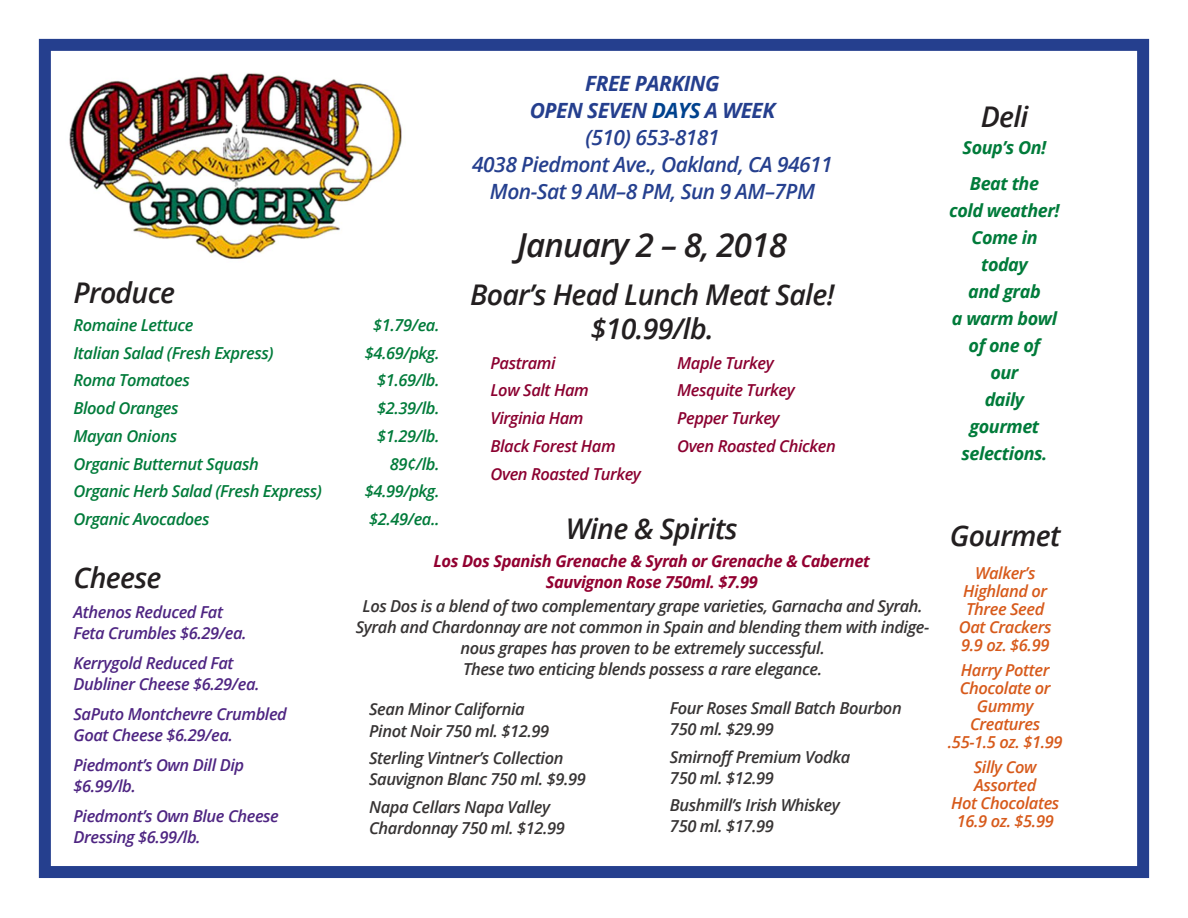
<style>
.page{position:relative;width:1188px;height:918px;background:#fff}
.page>*{position:absolute;margin:0;border:0;box-sizing:border-box;transform-origin:0 0}
.t1{font:italic 600 33px "Open Sans";letter-spacing:-.025em;color:#231f20}
.t2{font:italic 600 28.5px/34.2px "Open Sans";letter-spacing:-.025em;color:#231f20;text-align:center}
.t3{font:italic 600 21px/27px "Open Sans";letter-spacing:-.025em;color:#253f8e;text-align:center}
.t4{font:italic 600 21px "Open Sans";letter-spacing:-.025em;color:#25408f}
.t5{font:italic 700 18px/27px "Open Sans";letter-spacing:-.025em;color:#007b3a;text-align:center}
.t6{font:italic 600 16.5px/21px "Open Sans";letter-spacing:-.025em;color:#373434}
.t7{font:italic 600 16.5px "Open Sans";letter-spacing:-.025em;color:#007b3a}
.t8{font:italic 600 16.5px/21px "Open Sans";letter-spacing:-.025em;color:#4e2582}
.t9{font:italic 600 16.5px/18px "Open Sans";letter-spacing:-.025em;color:#d75a1b;text-align:center}
.t10{font:italic 600 16.5px/27.8px "Open Sans";letter-spacing:-.025em;color:#8b0130}
.t11{font:italic 700 16.5px/21px "Open Sans";letter-spacing:-.025em;color:#920131;text-align:center}
.s1{font-weight:700}
.s2{font-weight:700;color:#00428e}
</style>
<div class="page">
<img style="left:69px;top:73px;width:333px;height:186px">
<div style="left:39px;top:39px;width:1110px;height:839px;border:12px solid #253f8e"></div>
<p class="t3" style="left:472px;top:70px;width:362px"><span class="s1">FREE PARKING<br>OPEN SEVEN</span> <span class="s2">DAYS</span> <span class="s1">A WEEK<br></span>(510) 653-8181<br>4038 Piedmont Ave., Oakland, CA 94611</p>
<p class="t4" style="left:490px;top:177px;width:327px">Mon-Sat 9 AM–8 PM, Sun 9 AM–7PM</p>
<h1 class="t1" style="left:517px;top:222px;width:271px">January 2 – 8, 2018</h1>
<h2 class="t2" style="left:74px;top:275px;width:103px">Produce</h2>
<p class="t7" style="left:74px;top:314px;width:121px">Romaine Lettuce</p>
<p class="t7" style="left:373px;top:314px;width:68px">$1.79/ea.</p>
<p class="t7" style="left:74px;top:341px;width:202px">Italian Salad (Fresh Express)</p>
<p class="t7" style="left:365px;top:341px;width:76px">$4.69/pkg.</p>
<p class="t7" style="left:74px;top:369px;width:118px">Roma Tomatoes</p>
<p class="t7" style="left:377px;top:369px;width:64px">$1.69/lb.</p>
<p class="t7" style="left:74px;top:397px;width:107px">Blood Oranges</p>
<p class="t7" style="left:377px;top:397px;width:64px">$2.39/lb.</p>
<p class="t7" style="left:74px;top:425px;width:105px">Mayan Onions</p>
<p class="t7" style="left:377px;top:425px;width:64px">$1.29/lb.</p>
<p class="t7" style="left:74px;top:452px;width:187px">Organic Butternut Squash</p>
<p class="t7" style="left:390px;top:452px;width:51px">89¢/lb.</p>
<p class="t7" style="left:74px;top:480px;width:250px">Organic Herb Salad (Fresh Express)</p>
<p class="t7" style="left:365px;top:480px;width:76px">$4.99/pkg.</p>
<p class="t7" style="left:74px;top:508px;width:138px">Organic Avocadoes</p>
<p class="t7" style="left:369px;top:508px;width:72px">$2.49/ea..</p>
<h2 class="t2" style="left:74px;top:560px;width:90px">Cheese</h2>
<p class="t8" style="left:74px;top:601px;width:175px">Athenos Reduced Fat<br>Feta Crumbles $6.29/ea.</p>
<p class="t8" style="left:74px;top:652px;width:188px">Kerrygold Reduced Fat<br>Dubliner Cheese $6.29/ea.</p>
<p class="t8" style="left:74px;top:703px;width:215px">SaPuto Montchevre Crumbled<br>Goat Cheese $6.29/ea.</p>
<p class="t8" style="left:74px;top:754px;width:172px">Piedmont’s Own Dill Dip $6.99/lb.</p>
<p class="t8" style="left:74px;top:805px;width:207px">Piedmont’s Own Blue Cheese<br>Dressing $6.99/lb.</p>
<h2 class="t2" style="left:470px;top:277px;width:366px">Boar’s Head Lunch Meat Sale! $10.99/lb.</h2>
<p class="t10" style="left:677px;top:349px;width:160px">Maple Turkey<br>Mesquite Turkey<br>Pepper Turkey<br>Oven Roasted Chicken</p>
<p class="t10" style="left:491px;top:349px;width:152px">Pastrami<br>Low Salt Ham<br>Virginia Ham<br>Black Forest Ham<br>Oven Roasted Turkey</p>
<h2 class="t2" style="left:566px;top:511px;width:173px">Wine &amp; Spirits</h2>
<p class="t11" style="left:434px;top:550px;width:438px">Los Dos Spanish Grenache &amp; Syrah or Grenache &amp; Cabernet<br>Sauvignon Rose 750ml. $7.99</p>
<p class="t6" style="left:356px;top:595px;width:575px;text-align:center">Los Dos is a blend of two complementary grape varieties, Garnacha and Syrah.<br>Syrah and Chardonnay are not common in Spain and blending them with indige&shy;nous grapes has proven to be extremely successful.<br>These two enticing blends possess a rare elegance.</p>
<p class="t6" style="left:670px;top:697px;width:233px">Four Roses Small Batch Bourbon<br>750 ml. $29.99</p>
<p class="t6" style="left:670px;top:746px;width:182px">Smirnoff Premium Vodka<br>750 ml. $12.99</p>
<p class="t6" style="left:670px;top:795px;width:171px">Bushmill’s Irish Whiskey<br>750 ml. $17.99</p>
<p class="t6" style="left:369px;top:699px;width:182px">Sean Minor California<br>Pinot Noir 750 ml. $12.99</p>
<p class="t6" style="left:369px;top:747px;width:218px">Sterling Vintner’s Collection<br>Sauvignon Blanc 750 ml. $9.99</p>
<p class="t6" style="left:369px;top:796px;width:197px">Napa Cellars Napa Valley<br>Chardonnay 750 ml. $12.99</p>
<h2 class="t2" style="left:981px;top:99px;width:49px">Deli</h2>
<p class="t5" style="left:963px;top:129px;width:85px;line-height:35.8px">Soup’s On!<br>Beat the</p>
<p class="t5" style="left:949px;top:197px;width:112px">cold weather!<br>Come in today<br>and grab<br>a warm bowl of one of<br>our<br>daily gourmet selections.</p>
<h2 class="t2" style="left:950px;top:518px;width:112px">Gourmet</h2>
<p class="t9" style="left:959px;top:564px;width:94px">Walker’s<br>Highland or<br>Three Seed<br>Oat Crackers<br>9.9 oz. $6.99</p>
<p class="t9" style="left:948px;top:661px;width:116px">Harry Potter<br>Chocolate or<br>Gummy<br>Creatures .55-1.5 oz. $1.99</p>
<p class="t9" style="left:951px;top:758px;width:110px">Silly Cow<br>Assorted<br>Hot Chocolates<br>16.9 oz. $5.99</p>
</div>
